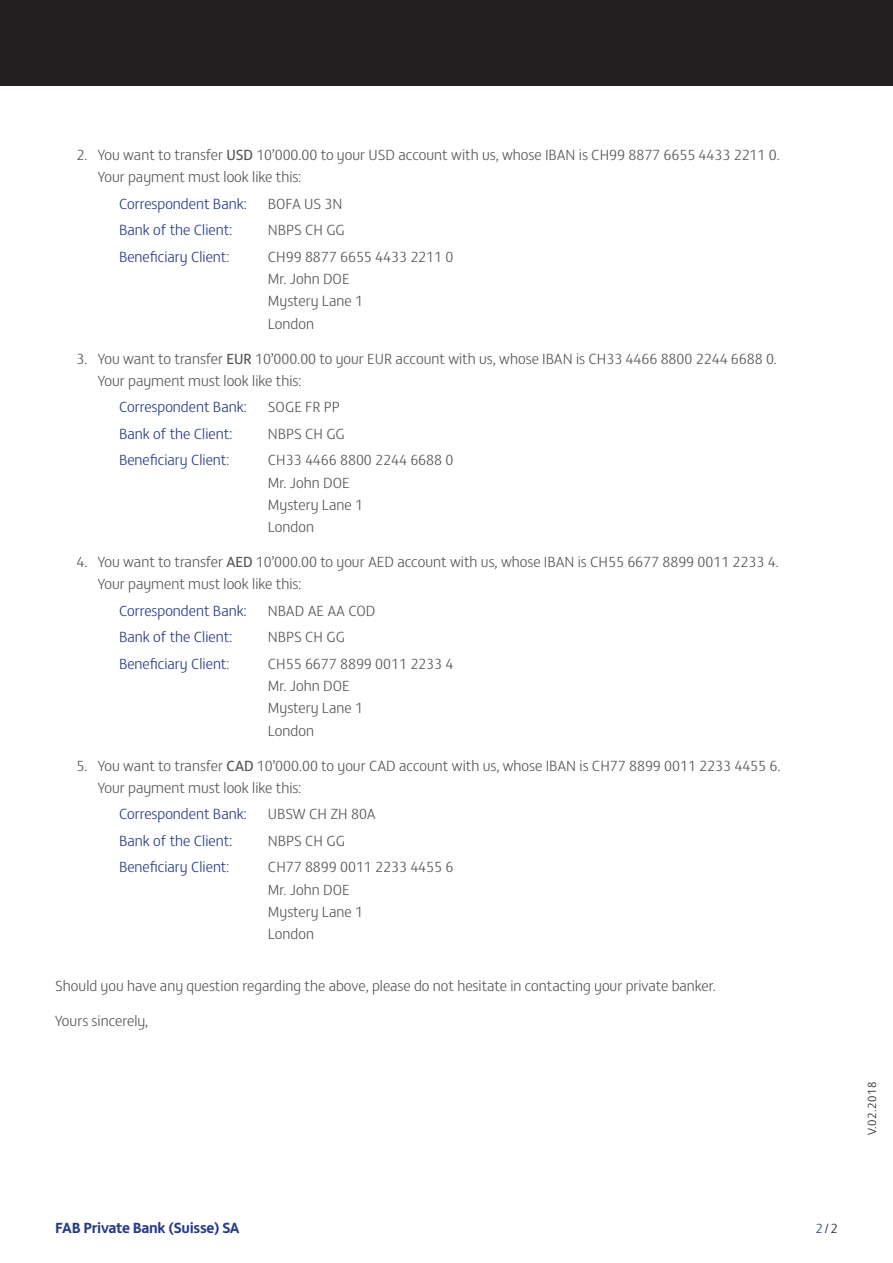
<style>
.page{position:relative;width:893px;height:1263px;background:#fff}
.page>*{position:absolute;margin:0;border:0;box-sizing:border-box;transform-origin:0 0}
.t1{font:300 15px/22.2px "FS Matthew";color:#57585a}
.t2{font:300 15px "FS Matthew";color:#263c89}
.t3{font:700 15px "FS Matthew";letter-spacing:-.02em;color:#263c89}
.t4{font:300 13.5px "FS Matthew";color:#231f20}
.t5{font:300 12px "FS Matthew";letter-spacing:.05em;color:#231f20}
.s1{font-weight:400}
.s2{color:#57585a}
.s3{color:#263c89}
</style>
<div class="page">
<div style="left:0;top:0;width:893px;height:85px;background:#231f20"></div>
<p class="t1" style="left:98px;top:145px;width:683px;text-indent:-21px">2. You want to transfer <span class="s1">USD</span> 10’000.00 to your USD account with us, whose IBAN is CH99 8877 6655 4433 2211 0.<br>Your payment must look like this:</p>
<p class="t2" style="left:119px;top:198px;width:129px">Correspondent Bank:</p>
<p class="t1" style="left:268px;top:194px;width:76px">BOFA US 3N</p>
<p class="t2" style="left:119px;top:224px;width:115px">Bank of the Client:</p>
<p class="t1" style="left:268px;top:220px;width:79px">NBPS CH GG</p>
<p class="t2" style="left:119px;top:251px;width:112px">Beneficiary Client<span class="s2">:</span></p>
<p class="t1" style="left:268px;top:247px;width:187px">CH99 8877 6655 4433 2211 0<br>Mr. John DOE<br>Mystery Lane 1<br>London</p>
<p class="t1" style="left:98px;top:349px;width:681px;text-indent:-21px">3. You want to transfer <span class="s1">EUR</span> 10’000.00 to your EUR account with us, whose IBAN is CH33 4466 8800 2244 6688 0.<br>Your payment must look like this:</p>
<p class="t2" style="left:119px;top:401px;width:129px">Correspondent Bank:</p>
<p class="t1" style="left:268px;top:397px;width:73px">SOGE FR PP</p>
<p class="t2" style="left:119px;top:428px;width:115px">Bank of the Client:</p>
<p class="t1" style="left:268px;top:424px;width:79px">NBPS CH GG</p>
<p class="t2" style="left:119px;top:454px;width:112px">Beneficiary Client<span class="s2">:</span></p>
<p class="t1" style="left:268px;top:450px;width:187px">CH33 4466 8800 2244 6688 0<br>Mr. John DOE<br>Mystery Lane 1<br>London</p>
<p class="t1" style="left:98px;top:552px;width:682px;text-indent:-21px">4. You want to transfer <span class="s1">AED</span> 10’000.00 to your AED account with us, whose IBAN is CH55 6677 8899 0011 2233 4.<br>Your payment must look like this:</p>
<p class="t2" style="left:119px;top:605px;width:129px">Correspondent Bank:</p>
<p class="t1" style="left:268px;top:601px;width:109px">NBAD AE AA COD</p>
<p class="t2" style="left:119px;top:631px;width:115px">Bank of the Client:</p>
<p class="t1" style="left:268px;top:627px;width:79px">NBPS CH GG</p>
<p class="t2" style="left:119px;top:658px;width:112px">Beneficiary Client<span class="s2">:</span></p>
<p class="t1" style="left:268px;top:654px;width:187px">CH55 6677 8899 0011 2233 4<br>Mr. John DOE<br>Mystery Lane 1<br>London</p>
<p class="t1" style="left:98px;top:756px;width:684px;text-indent:-21px">5. You want to transfer <span class="s1">CAD</span> 10’000.00 to your CAD account with us, whose IBAN is CH77 8899 0011 2233 4455 6.<br>Your payment must look like this:</p>
<p class="t2" style="left:119px;top:808px;width:129px">Correspondent Bank:</p>
<p class="t1" style="left:268px;top:804px;width:109px">UBSW CH ZH 80A</p>
<p class="t2" style="left:119px;top:835px;width:115px">Bank of the Client:</p>
<p class="t1" style="left:268px;top:831px;width:79px">NBPS CH GG</p>
<p class="t2" style="left:119px;top:861px;width:112px">Beneficiary Client<span class="s2">:</span></p>
<p class="t1" style="left:268px;top:857px;width:187px">CH77 8899 0011 2233 4455 6<br>Mr. John DOE<br>Mystery Lane 1<br>London</p>
<p class="t1" style="left:55px;top:976px;width:662px">Should you have any question regarding the above, please do not hesitate in contacting your private banker.</p>
<p class="t1" style="left:55px;top:1011px;width:95px">Yours sincerely,</p>
<p class="t3" style="left:55px;top:1222px;width:186px">FAB Private Bank (Suisse) SA</p>
<p class="t5" style="left:867px;top:1135px;width:55px;rotate:-90deg">V.02.2018</p>
<p class="t4" style="left:815px;top:1223px;width:24px"><span class="s3">2</span> /2</p>
</div>
